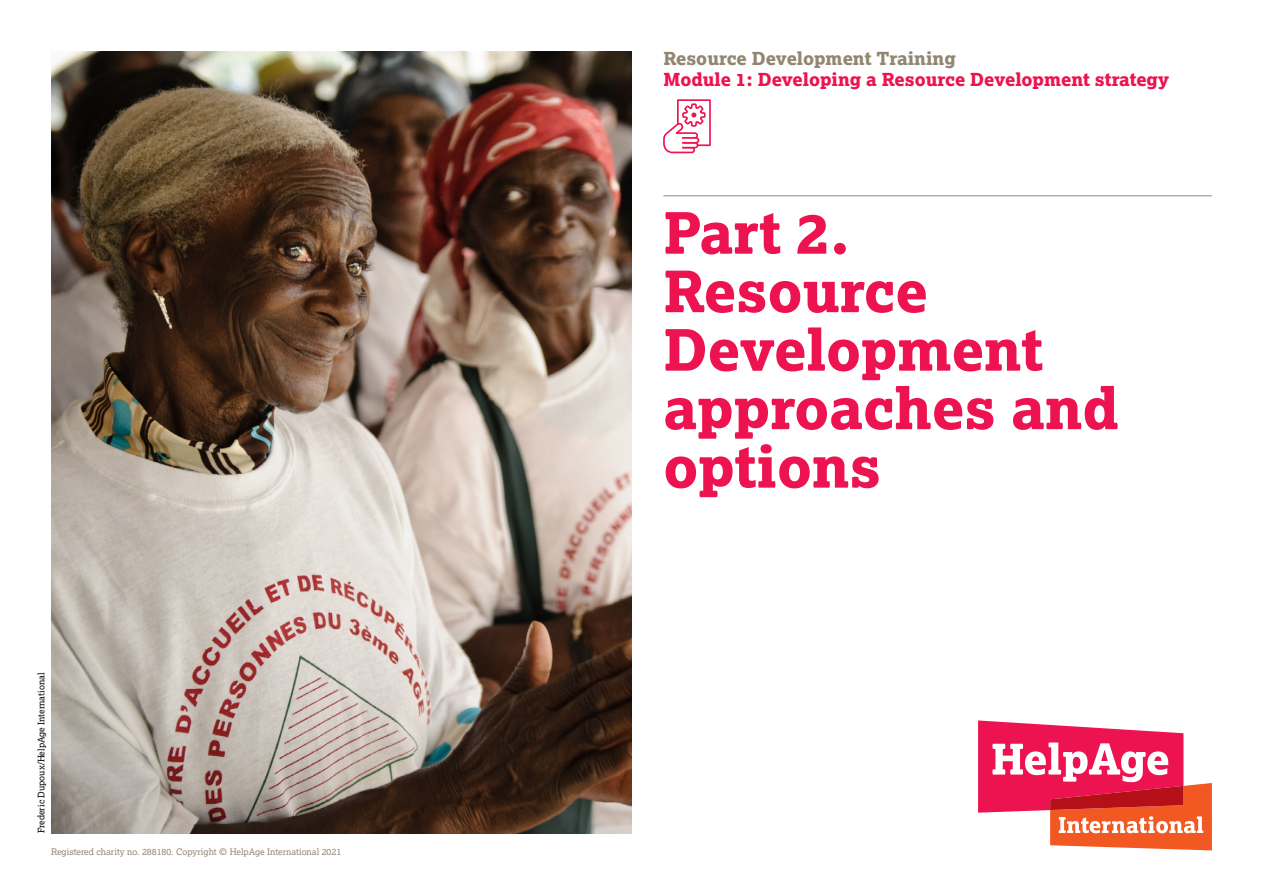
<style>
.page{position:relative;width:1263px;height:893px;background:#fff}
.page>*{position:absolute;margin:0;border:0;box-sizing:border-box;transform-origin:0 0}
.t1{font:57px/58.5px "Lexia X Bold";color:#ed1350}
.t2{font:18px "Lexia X Bold";color:#ed1350}
.t3{font:18px "Lexia X Bold";color:#938671}
.t4{font:9px "Lexia";color:#938671}
.t5{font:9px "Lexia";color:#000}
</style>
<div class="page">
<img style="left:51px;top:51px;width:580px;height:782px">
<div style="left:677px;top:99px;width:34px;height:47px;border:2px solid #ed1350"></div>
<svg style="left:663px;top:99px;width:43px;height:55px"></svg>
<svg style="left:978px;top:720px;width:234px;height:130px"></svg>
<hr style="left:663px;top:196px;width:549px;height:1px;background:#938671">
<p class="t5" style="left:36px;top:833px;width:162px;rotate:-90deg">Frederic Dupoux/HelpAge International</p>
<p class="t4" style="left:51px;top:846px;width:292px">Registered charity no. 288180. Copyright © HelpAge International 2021</p>
<h2 class="t3" style="left:663px;top:46px;width:294px">Resource Development Training</h2>
<h2 class="t2" style="left:663px;top:67px;width:507px">Module 1: Developing a Resource Development strategy</h2>
<h1 class="t1" style="left:663px;top:203px;width:457px">Part 2.<br>Resource<br>Development approaches and options</h1>
</div>
